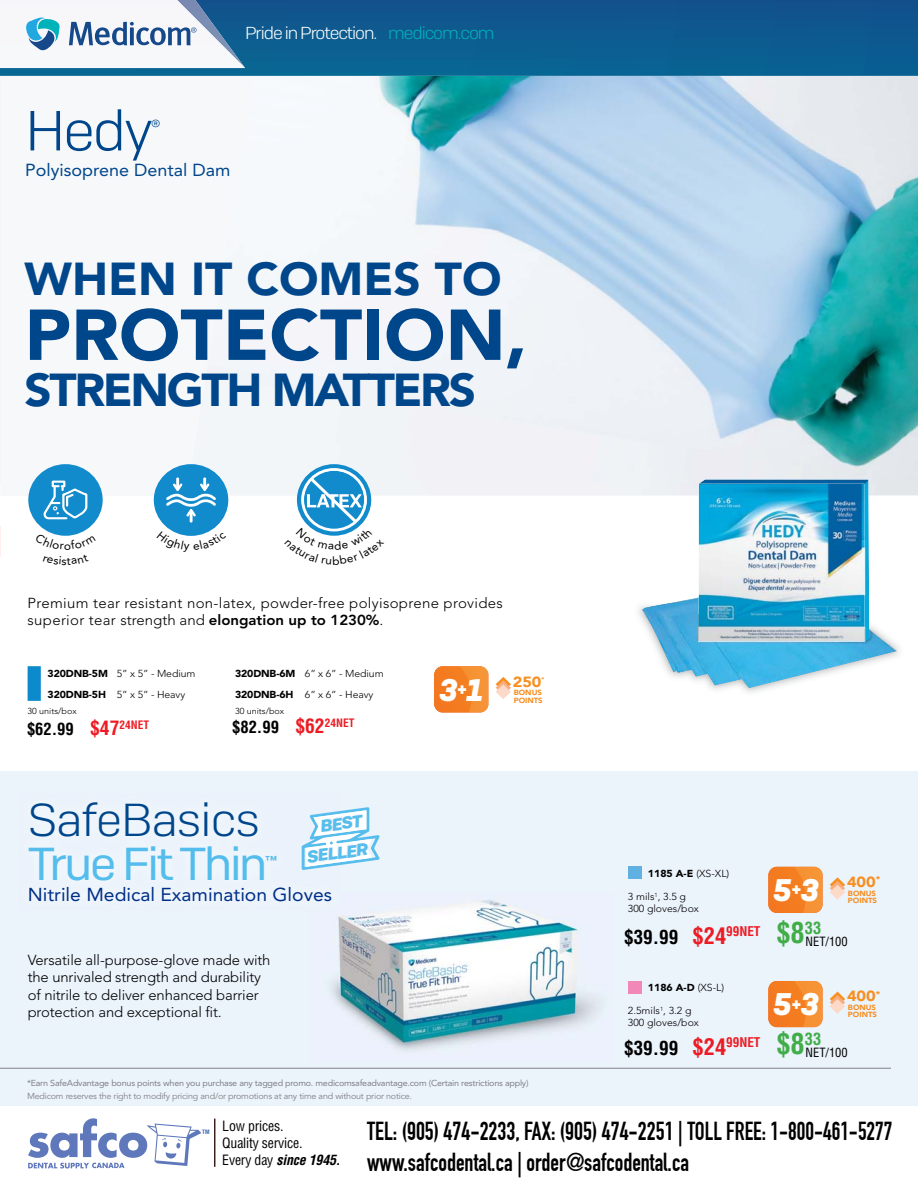
<style>
.page{position:relative;width:918px;height:1188px;background:#fff}
.page>*{position:absolute;margin:0;border:0;box-sizing:border-box;transform-origin:0 0}
.t1{font:900 71.1px "Avenir LT Std";color:#00468b;scale:1.04 1}
.t2{font:300 56.4px "Camber W04";color:#00468b;scale:1.04 1}
.t3{font:46.2px "Camber W04";letter-spacing:-.05em;color:#54bdec;scale:1.04 1}
.t4{font:300 46.2px "Camber W04";letter-spacing:-.02em;color:#00468b;scale:1.04 1}
.t5{font:900 45.75px "Avenir LT Std";letter-spacing:-.05em;color:#00468b;scale:1.04 1}
.t6{font:900 45.75px "Avenir LT Std";color:#00468b;scale:1.04 1}
.t7{font:italic 700 31.2px "Camber W04";color:#fff;scale:.96 1}
.t8{font:700 condensed 28.35px "Helvetica LT Std";color:#41ad49}
.t9{font:25.5px/30.6px "DIN Engschrift LT Alternate";color:#000;scale:.94 1}
.t10{font:700 condensed 19.05px "Helvetica LT Std";color:#000}
.t11{font:18.6px "Avenir LT Std";color:#002f87;scale:1.04 1}
.t12{font:italic 700 18.15px "Camber W04";color:#fff;scale:.96 1}
.t13{font:300 17.4px "Camber W04";letter-spacing:-.06em;color:#fff;scale:1.04 1}
.t14{font:17.4px "Avenir LT Std";color:#00468b;scale:1.04 1}
.t15{font:300 17.4px "Camber W04";color:#00468b;scale:1.04 1}
.t16{font:italic 700 16.95px/28.5px "Camber W04";color:#56bdec;text-align:right;scale:1.04 1}
.t17{font:700 condensed 16.5px "Helvetica LT Std";color:#000}
.t18{font:900 14.7px "Avenir";color:#f78f22;scale:1.1 1}
.t19{font:300 14.4px/17.4px "Avenir LT Std";letter-spacing:-.01em;color:#000}
.t20{font:300 14.4px/17.4px "Avenir LT Std";letter-spacing:.02em;color:#000;scale:1.04 1}
.t21{font:condensed 13.8px/16.6px "Helvetica LT Std";letter-spacing:-.015em;color:#000}
.t22{font:condensed 12.45px "Helvetica LT Std";color:#000}
.t23{font:900 11.4px "Avenir LT Std";color:#54bdec;scale:1.04 1}
.t24{font:300 10.05px/11.6px "Avenir LT Std";color:#000;scale:1.04 1}
.t25{font:900 10.05px "Avenir LT Std";color:#000;scale:1.04 1}
.t26{font:8.7px "Avenir LT Std";letter-spacing:-.025em;color:#808285;scale:1.04 1}
.t27{font:8.7px "Avenir LT Std";letter-spacing:-.025em;color:#808285;scale:1.04 1}
.t28{font:300 8.7px "Avenir LT Std";color:#000;scale:1.04 1}
.t29{font:900 7.5px "Avenir";color:#f78f22;scale:1.04 1}
.t30{font:700 condensed 5.85px "Helvetica LT Std";color:#3763af}
.t31{font:900 5.55px "Avenir";color:#f78f22;scale:1.1 1}
.s1{color:#00b2ba}
.s2{font-weight:800}
.s3{font-weight:900}
.s4{font-size:19.5px;color:#ed1c24}
.s5{font-size:31.2px}
.s6{font-weight:300}
.s7{font-size:22.5px;color:#ed1c24}
.s8{font-weight:700;font-style:italic}
</style>
<div class="page">
<svg style="left:0;top:0;width:918px;height:76px;background:#0d5b90"></svg>
<img style="left:0;top:0;width:245px;height:68px">
<svg style="left:69px;top:22px;width:127px;height:23px"></svg>
<svg style="left:23px;top:17px;width:37px;height:36px"></svg>
<div style="left:0;top:76px;width:918px;height:419px;background:#f7f8fa"></div>
<img style="left:197px;top:76px;width:721px;height:419px">
<div style="left:0;top:771px;width:918px;height:334px;background:#ebf3fb"></div>
<hr style="left:0;top:1068px;width:891px;height:1px;background:#808285">
<div style="left:154px;top:464px;width:74px;height:72px;background:#128bcc;border-radius:50%"></div>
<svg style="left:166px;top:477px;width:50px;height:46px"></svg>
<div style="left:28px;top:464px;width:75px;height:72px;background:#128bcc;border-radius:50%"></div>
<svg style="left:43px;top:480px;width:45px;height:40px"></svg>
<img style="left:642px;top:479px;width:255px;height:209px">
<img style="left:698px;top:484px;width:166px;height:157px">
<svg style="left:28px;top:666px;width:13px;height:35px"></svg>
<svg style="left:496px;top:677px;width:15px;height:22px"></svg>
<svg style="left:434px;top:666px;width:49px;height:47px"></svg>
<img style="left:459px;top:666px;width:29px;height:46px">
<svg style="left:302px;top:807px;width:78px;height:63px"></svg>
<img style="left:0;top:527px;width:1px;height:30px">
<svg style="left:830px;top:877px;width:15px;height:23px"></svg>
<svg style="left:768px;top:867px;width:26px;height:46px"></svg>
<img style="left:794px;top:867px;width:28px;height:46px">
<svg style="left:830px;top:992px;width:15px;height:22px"></svg>
<svg style="left:768px;top:981px;width:48px;height:47px"></svg>
<img style="left:794px;top:981px;width:28px;height:46px">
<div style="left:628px;top:867px;width:13px;height:12px;background:#60b0e2"></div>
<div style="left:628px;top:981px;width:13px;height:12px;background:#f288b7"></div>
<img style="left:331px;top:900px;width:268px;height:150px">
<img style="left:331px;top:900px;width:10px;height:10px">
<hr style="left:214px;top:1119px;width:1px;height:48px;background:#000">
<svg style="left:28px;top:1118px;width:173px;height:51px"></svg>
<svg style="left:172px;top:531px;width:38px;height:5px"></svg>
<svg style="left:51px;top:533px;width:29px;height:3px"></svg>
<svg style="left:285px;top:468px;width:99px;height:68px"></svg>
<h3 class="t13" style="left:245px;top:23px;width:241px">Pride in Protection. <span class="s1">medicom.com</span></h3>
<h2 class="t2" style="left:25px;top:98px;width:125px">Hedy</h2>
<h3 class="t15" style="left:151px;top:116px;width:11px">®</h3>
<h3 class="t14" style="left:25px;top:162px;width:199px">Polyisoprene Dental Dam</h3>
<h3 class="t6" style="left:25px;top:252px;width:460px">WHEN IT COMES TO</h3>
<h1 class="t1" style="left:25px;top:294px;width:485px">PROTECTION,</h1>
<h3 class="t5" style="left:25px;top:363px;width:436px">STRENGTH MATTERS</h3>
<h3 class="t20" style="left:28px;top:595px;width:459px">Premium tear resistant non-latex, powder-free polyisoprene provides superior tear strength and <span class="s2">elongation up to 1230%</span>.</h3>
<p class="t24" style="left:48px;top:668px;width:144px"><span class="s3">320DNB-5M</span> 5” x 5” - Medium</p>
<p class="t24" style="left:235px;top:668px;width:144px"><span class="s3">320DNB-6M</span> 6” x 6” - Medium</p>
<p class="t24" style="left:48px;top:690px;width:134px"><span class="s3">320DNB-5H</span> 5” x 5” - Heavy</p>
<p class="t24" style="left:235px;top:690px;width:135px"><span class="s3">320DNB-6H</span> 6” x 6” - Heavy</p>
<p class="t28" style="left:28px;top:707px;width:49px">30 units/box</p>
<p class="t28" style="left:235px;top:707px;width:49px">30 units/box</p>
<h3 class="t17" style="left:27px;top:724px;width:124px">$62.99 <span class="s4">$47</span><sup>24NET</sup></h3>
<h3 class="t17" style="left:232px;top:721px;width:124px">$82.99 <span class="s4">$62</span><sup>24NET</sup></h3>
<h3 class="t7" style="left:439px;top:672px;width:21px">3</h3>
<h3 class="t12" style="left:458px;top:679px;width:28px">+<span class="s5">1</span></h3>
<h3 class="t18" style="left:513px;top:672px;width:28px">250</h3>
<p class="t31" style="left:542px;top:675px;width:4px">*</p>
<p class="t29" style="left:514px;top:688px;width:29px">BONUS</p>
<p class="t29" style="left:514px;top:695px;width:29px">POINTS</p>
<h3 class="t4" style="left:28px;top:793px;width:225px">SafeBasics</h3>
<h3 class="t3" style="left:28px;top:837px;width:232px">True Fit Thin</h3>
<p class="t23" style="left:265px;top:853px;width:13px">™</p>
<h3 class="t11" style="left:28px;top:885px;width:294px">Nitrile Medical Examination Gloves</h3>
<h3 class="t16" style="left:301px;top:815px;width:61px;rotate:-8deg">BEST<br>SELLER</h3>
<h3 class="t19" style="left:28px;top:952px;width:244px">Versatile all-purpose-glove made with the unrivaled strength and durability of nitrile to deliver enhanced barrier protection and exceptional fit.</h3>
<p class="t26" style="left:27px;top:1079px;width:484px">*Earn SafeAdvantage bonus points when you purchase any tagged promo. medicomsafeadvantage.com (Certain restrictions apply)</p>
<p class="t27" style="left:27px;top:1092px;width:372px">Medicom reserves the right to modify pricing and/or promotions at any time and without prior notice.</p>
<p class="t25" style="left:648px;top:867px;width:80px">1185 A-E <span class="s6">(XS-XL)</span></p>
<p class="t24" style="left:628px;top:891px;width:70px">3 mils<sup>1</sup>, 3.5 g<br>300 gloves/box</p>
<h3 class="t10" style="left:624px;top:930px;width:138px">$39.99 <span class="s7">$24</span><sup>99NET</sup></h3>
<h3 class="t12" style="left:792px;top:879px;width:30px">+<span class="s5">3</span></h3>
<h3 class="t7" style="left:774px;top:872px;width:20px">5</h3>
<h3 class="t18" style="left:847px;top:873px;width:32px">400<sup>*</sup></h3>
<p class="t29" style="left:848px;top:888px;width:29px">BONUS</p>
<p class="t29" style="left:848px;top:896px;width:29px">POINTS</p>
<h3 class="t8" style="left:776px;top:923px;width:46px">$8<sup>33</sup></h3>
<p class="t22" style="left:806px;top:937px;width:44px">NET/100</p>
<p class="t25" style="left:648px;top:982px;width:75px">1186 A-D <span class="s6">(XS-L)</span></p>
<p class="t24" style="left:628px;top:1006px;width:70px">2.5mils<sup>1</sup>, 3.2 g<br>300 gloves/box</p>
<h3 class="t10" style="left:624px;top:1041px;width:138px">$39.99 <span class="s7">$24</span><sup>99NET</sup></h3>
<h3 class="t12" style="left:792px;top:994px;width:30px">+<span class="s5">3</span></h3>
<h3 class="t7" style="left:774px;top:986px;width:20px">5</h3>
<h3 class="t18" style="left:847px;top:987px;width:32px">400<sup>*</sup></h3>
<p class="t29" style="left:848px;top:1002px;width:29px">BONUS</p>
<p class="t29" style="left:848px;top:1010px;width:29px">POINTS</p>
<h3 class="t8" style="left:776px;top:1034px;width:46px">$8<sup>33</sup></h3>
<p class="t22" style="left:806px;top:1048px;width:44px">NET/100</p>
<p class="t30" style="left:202px;top:1130px;width:9px">TM</p>
<h3 class="t21" style="left:222px;top:1120px;width:120px">Low prices.<br>Quality service.<br>Every day <span class="s8">since 1945.</span></h3>
<h3 class="t9" style="left:367px;top:1116px;width:560px">TEL: (905) 474-2233, FAX: (905) 474-2251 | TOLL FREE: 1-800-461-5277 www.safcodental.ca | order@safcodental.ca</h3>
</div>
